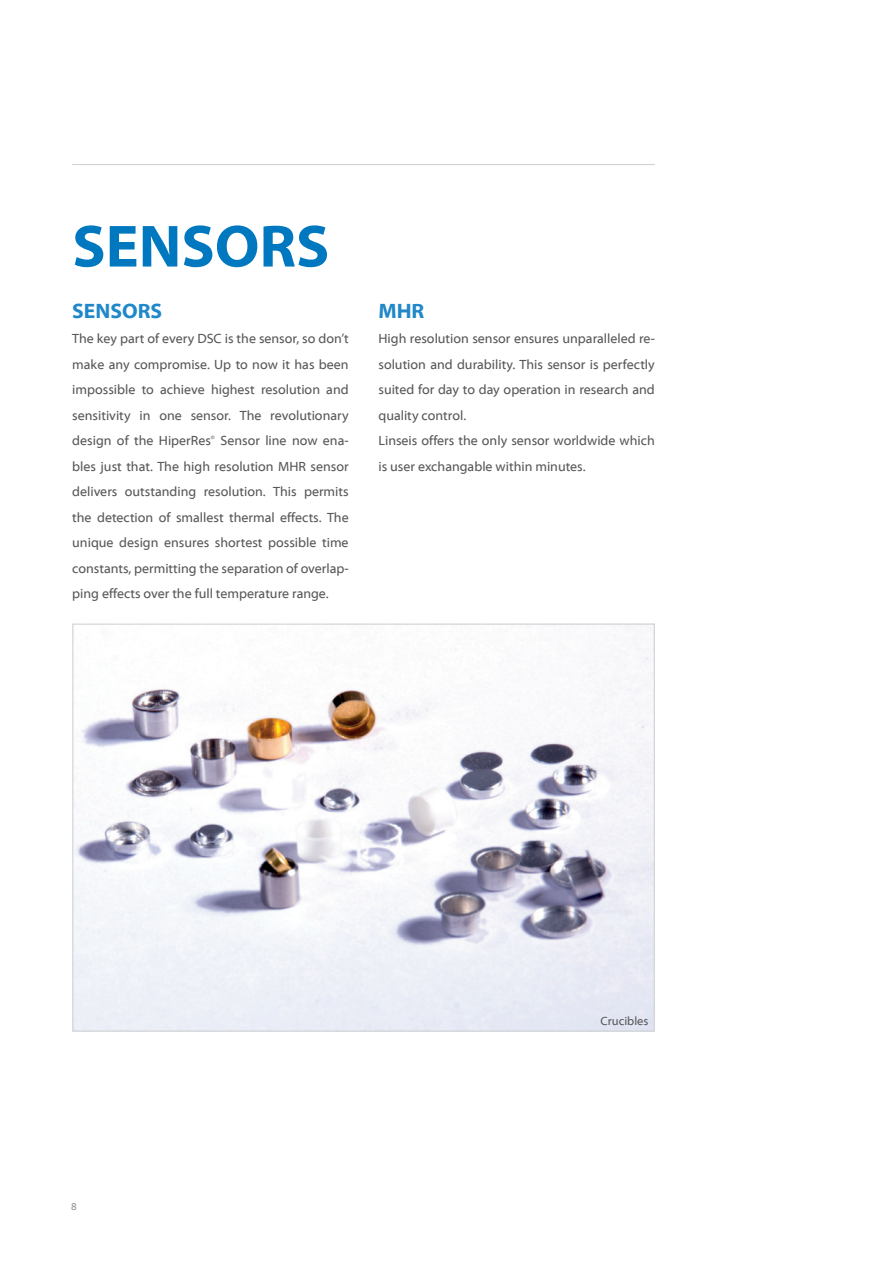
<style>
.page{position:relative;width:893px;height:1263px;background:#fff}
.page>*{position:absolute;margin:0;border:0;box-sizing:border-box;transform-origin:0 0}
.Überschrift_1{font:700 60px "Myriad Web Pro";color:#0078c0}
.Überschrift_3{font:700 21px "Myriad Web Pro";color:#2088c9}
.Fließtext_9pt{font:13.5px/25.5px "Myriad Web Pro";color:#57585a;text-align:justify}
.Bildunterschrift{font:12px "Myriad Web Pro";color:#57585a}
.t1{font:10.5px "Myriad Web Pro";color:#939598}
</style>
<div class="page">
<hr style="left:72px;top:164px;width:583px;height:1px;background:#d1d2d4">
<img style="left:74px;top:626px;width:579px;height:404px">
<p class="Überschrift_1" style="left:72px;top:214px;width:259px">SENSORS</p>
<p class="Überschrift_3" style="left:72px;top:299px;width:91px">SENSORS</p>
<p class="Fließtext_9pt" style="left:72px;top:326px;width:278px">The key part of every DSC is the sensor, so don’t make any compromise. Up to now it has been impossible to achieve highest resolution and sensitivity in one sensor. The revolutionary design of the HiperRes<sup>®</sup> Sensor line now ena&shy;bles just that. The high resolution MHR sensor delivers outstanding resolution. This permits the detection of smallest thermal effects. The unique design ensures shortest possible time constants, permitting the separation of overlap&shy;ping effects over the full temperature range.</p>
<p class="Überschrift_3" style="left:378px;top:299px;width:47px">MHR</p>
<p class="Fließtext_9pt" style="left:378px;top:326px;width:278px">High resolution sensor ensures unparalleled re&shy;solution and durability. This sensor is perfectly suited for day to day operation in research and quality control.</p>
<p class="Fließtext_9pt" style="left:378px;top:428px;width:278px">Linseis offers the only sensor worldwide which is user exchangable within minutes.</p>
<p class="t1" style="left:71px;top:1201px;width:7px">8</p>
<p class="Bildunterschrift" style="left:601px;top:1014px;width:49px">Crucibles</p>
</div>
